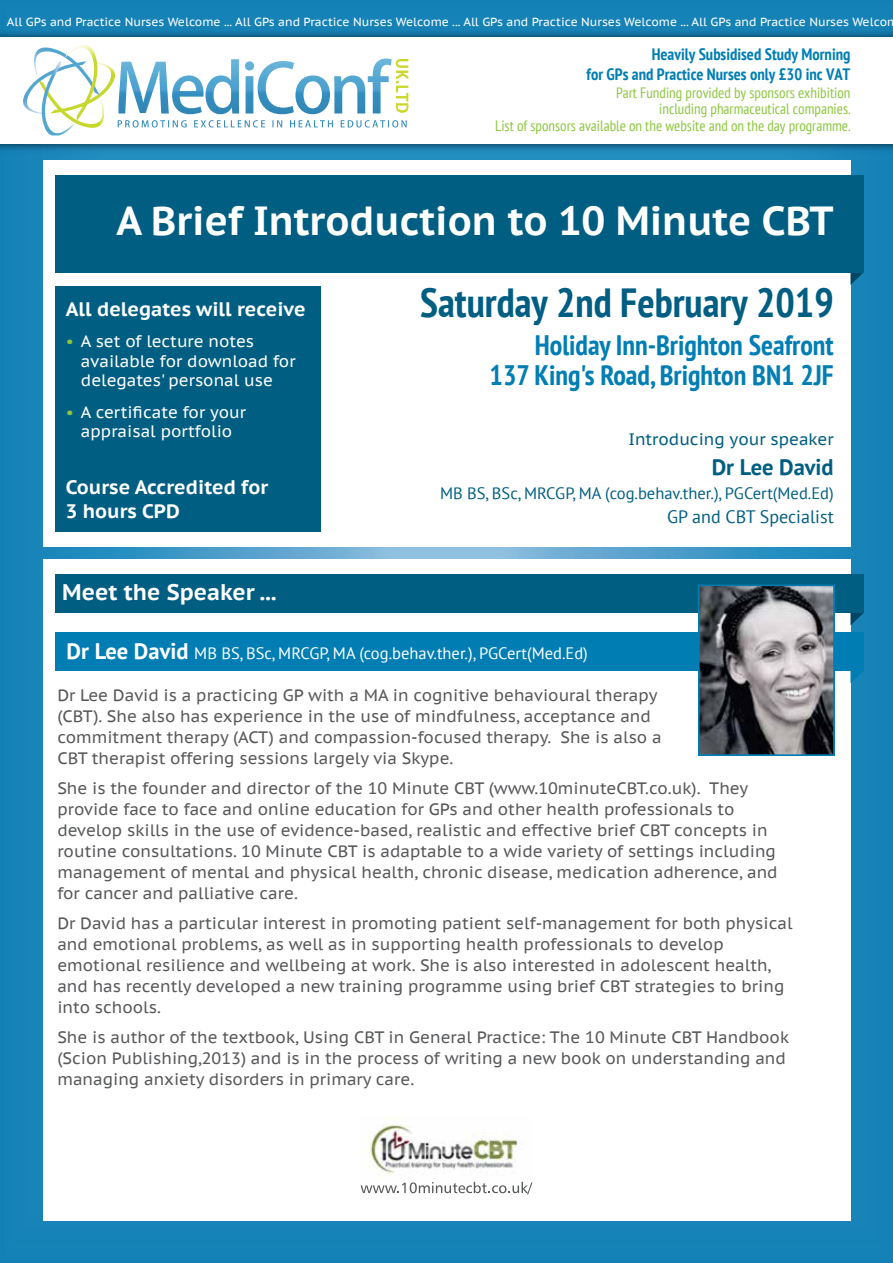
<style>
.page{position:relative;width:893px;height:1263px;background:#fff}
.page>*{position:absolute;margin:0;border:0;box-sizing:border-box;transform-origin:0 0}
.t1{font:700 condensed 40.65px "PT Sans";color:#005e82}
.t2{font:700 40.5px "PT Sans Caption";color:#fff}
.t3{font:700 condensed 28.2px/30px "PT Sans";color:#007eb4;text-align:right}
.t4{font:700 22.5px "PT Sans Caption";color:#fff}
.t5{font:700 22.5px "PT Sans";color:#005e82}
.t6{font:700 19.5px/24px "PT Sans Caption";color:#fff}
.t7{font:18px "PT Sans";color:#005e82}
.t8{font:16.5px/21px "PT Sans Caption";color:#58595b}
.t9{font:16.5px/19.5px "PT Sans Caption";color:#fff}
.t10{font:700 condensed 16.5px/19.8px "PT Sans";color:#007eb4;text-align:right}
.t11{font:16.5px "PT Sans";color:#fff}
.t12{font:16.5px "PT Sans";color:#005e82}
.t13{font:16.5px "PT Sans Caption";color:#005e82}
.t14{font:condensed 15px/16.5px "PT Sans";color:#8cc63f;text-align:right}
.t15{font:11.85px "PT Sans Caption";color:#fff}
.s1{color:#8cc63f}
.s2{font-weight:700;font-size:22.5px}
</style>
<div class="page">
<img style="left:0;top:0;width:893px;height:1263px">
<img style="left:0;top:26px;width:893px;height:129px">
<div style="left:0;top:37px;width:893px;height:107px;background:#fff"></div>
<img style="left:99px;top:63px;width:16px;height:29px">
<img style="left:41px;top:80px;width:65px;height:48px">
<img style="left:23px;top:82px;width:19px;height:33px">
<img style="left:42px;top:95px;width:32px;height:40px">
<img style="left:34px;top:48px;width:31px;height:47px">
<img style="left:65px;top:45px;width:34px;height:76px">
<img style="left:118px;top:59px;width:274px;height:55px">
<img style="left:118px;top:120px;width:243px;height:8px">
<img style="left:365px;top:120px;width:42px;height:8px">
<img style="left:396px;top:59px;width:12px;height:54px">
<div style="left:43px;top:559px;width:807px;height:661px;background:#fff"></div>
<svg style="left:850px;top:613px;width:14px;height:12px"></svg>
<div style="left:55px;top:574px;width:809px;height:39px;background:#005e82"></div>
<svg style="left:850px;top:670px;width:14px;height:13px"></svg>
<div style="left:55px;top:632px;width:809px;height:38px;background:#007eb4"></div>
<div style="left:43px;top:160px;width:807px;height:386px;background:#fff"></div>
<svg style="left:850px;top:272px;width:14px;height:13px"></svg>
<div style="left:55px;top:175px;width:809px;height:97px;background:#005e82"></div>
<div style="left:55px;top:286px;width:266px;height:246px;background:#005e82"></div>
<img style="left:360px;top:1117px;width:173px;height:69px">
<svg style="left:361px;top:1182px;width:171px;height:12px"></svg>
<svg style="left:701px;top:588px;width:131px;height:165px;background:#737175"></svg>
<div style="left:698px;top:585px;width:137px;height:171px;border:2px solid #007eb4"></div>
<p class="t15" style="left:7px;top:14px;width:893px">All GPs and Practice Nurses Welcome ... All GPs and Practice Nurses Welcome ... All GPs and Practice Nurses Welcome ... All GPs and Practice Nurses Welcom</p>
<p class="t10" style="left:587px;top:44px;width:265px">Heavily Subsidised Study Morning<br>for GPs and Practice Nurses only £30 inc VAT</p>
<p class="t14" style="left:495px;top:84px;width:357px">Part Funding provided by sponsors exhibition<br>including pharmaceutical companies.<br>List of sponsors available on the website and on the day programme.</p>
<h2 class="t2" style="left:116px;top:194px;width:719px">A Brief Introduction to 10 Minute CBT</h2>
<p class="t6" style="left:66px;top:296px;width:241px">All delegates will receive</p>
<p class="t9" style="left:81px;top:331px;width:216px;text-indent:-15px"><span class="s1">•</span> A set of lecture notes available for download for delegates' personal use</p>
<p class="t9" style="left:66px;top:402px;width:182px;text-align:center"><span class="s1">•</span> A certificate for your appraisal portfolio</p>
<p class="t6" style="left:66px;top:475px;width:204px">Course Accredited for<br>3 hours CPD</p>
<h1 class="t1" style="left:420px;top:275px;width:415px">Saturday 2nd February 2019</h1>
<h3 class="t3" style="left:490px;top:330px;width:346px">Holiday Inn-Brighton Seafront<br>137 King's Road, Brighton BN1 2JF</h3>
<p class="t13" style="left:628px;top:428px;width:207px">Introducing your speaker</p>
<h3 class="t5" style="left:712px;top:452px;width:123px">Dr Lee David</h3>
<p class="t12" style="left:440px;top:483px;width:395px">MB BS, BSc, MRCGP, MA (cog.behav.ther.), PGCert(Med.Ed)</p>
<p class="t7" style="left:667px;top:505px;width:168px">GP and CBT Specialist</p>
<h3 class="t4" style="left:62px;top:577px;width:215px">Meet the Speaker ...</h3>
<p class="t11" style="left:67px;top:642px;width:523px"><span class="s2">Dr Lee David</span> MB BS, BSc, MRCGP, MA (cog.behav.ther.), PGCert(Med.Ed)</p>
<p class="t8" style="left:57px;top:684px;width:606px">Dr Lee David is a practicing GP with a MA in cognitive behavioural therapy (CBT). She also has experience in the use of mindfulness, acceptance and commitment therapy (ACT) and compassion-focused therapy. She is also a CBT therapist offering sessions largely via Skype.</p>
<p class="t8" style="left:57px;top:777px;width:722px">She is the founder and director of the 10 Minute CBT (www.10minuteCBT.co.uk). They provide face to face and online education for GPs and other health professionals to develop skills in the use of evidence-based, realistic and effective brief CBT concepts in routine consultations. 10 Minute CBT is adaptable to a wide variety of settings including management of mental and physical health, chronic disease, medication adherence, and for cancer and palliative care.</p>
<p class="t8" style="left:57px;top:912px;width:737px">Dr David has a particular interest in promoting patient self-management for both physical and emotional problems, as well as in supporting health professionals to develop emotional resilience and wellbeing at work. She is also interested in adolescent health, and has recently developed a new training programme using brief CBT strategies to bring into schools.</p>
<p class="t8" style="left:57px;top:1026px;width:733px">She is author of the textbook, Using CBT in General Practice: The 10 Minute CBT Handbook (Scion Publishing,2013) and is in the process of writing a new book on understanding and managing anxiety disorders in primary care.</p>
</div>
